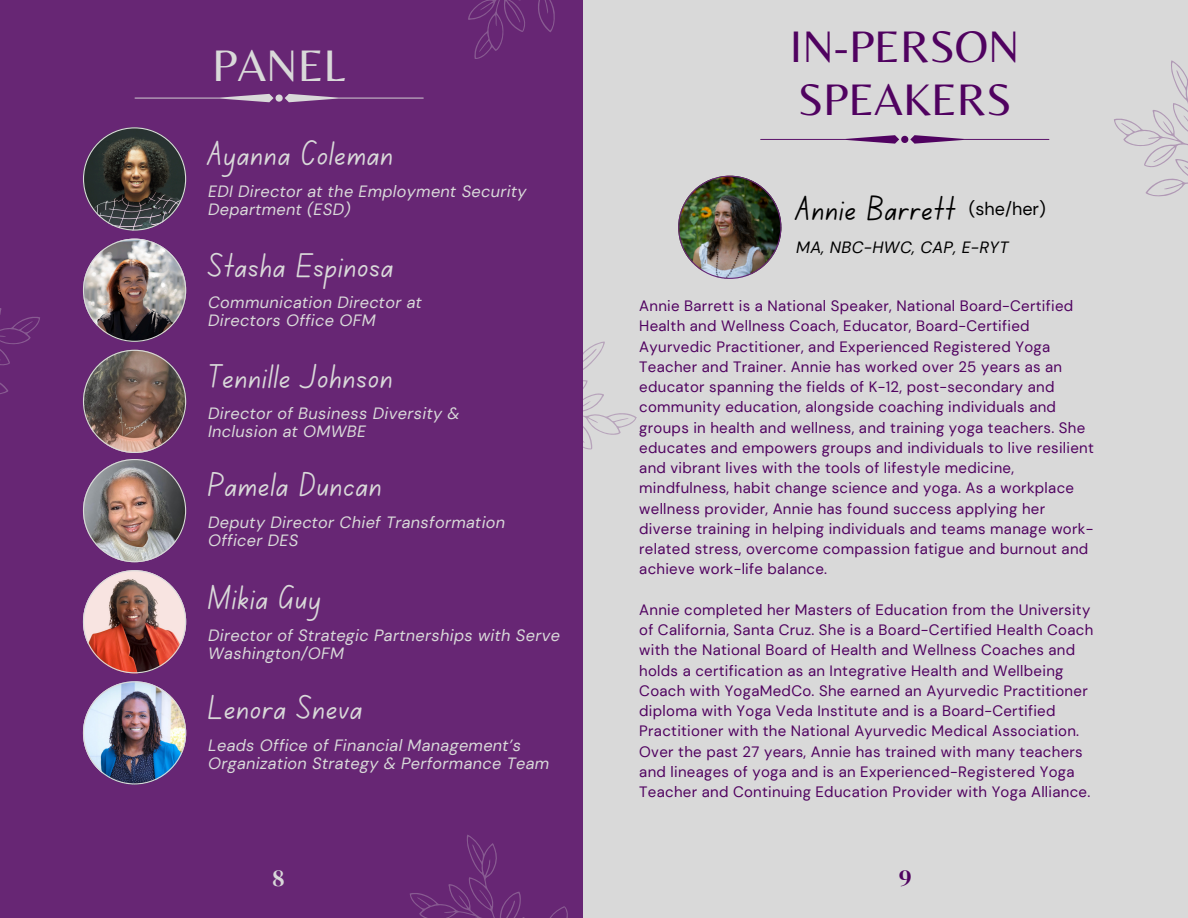
<style>
.page{position:relative;width:1188px;height:918px;background:#d9d9d9}
.page>*{position:absolute;margin:0;border:0;box-sizing:border-box;transform-origin:0 0}
.t1{font:46.05px/52.8px "Belleza";color:#500260}
.t2{font:46.05px "Belleza";color:#d9d9d9}
.t3{font:34.5px "Canva School Font";letter-spacing:.02em;color:#d9d9d9}
.t4{font:34.5px "Canva School Font";letter-spacing:.02em;color:#000}
.t5{font:24px "DM Serif Display";color:#d9d9d9}
.t6{font:24px "DM Serif Display";color:#500260}
.t7{font:18px "DM Sans";color:#000}
.t8{font:italic 16.35px/18px "DM Sans";letter-spacing:.02em;color:#d9d9d9}
.t9{font:italic 16.35px "DM Sans";letter-spacing:.02em;color:#000}
.t10{font:15px/20.2px "DM Sans";letter-spacing:.02em;color:#500260}
</style>
<div class="page">
<div style="left:0;top:0;width:582px;height:918px;background:#672674"></div>
<svg style="left:410px;top:835px;width:158px;height:83px"></svg>
<svg style="left:0;top:308px;width:40px;height:86px"></svg>
<svg style="left:468px;top:0;width:115px;height:66px"></svg>
<svg style="left:582px;top:299px;width:55px;height:219px"></svg>
<svg style="left:1114px;top:60px;width:74px;height:137px"></svg>
<img style="left:678px;top:176px;width:103px;height:103px">
<svg style="left:760px;top:135px;width:289px;height:9px"></svg>
<svg style="left:135px;top:94px;width:289px;height:8px"></svg>
<svg style="left:83px;top:127px;width:103px;height:104px"></svg>
<img style="left:83px;top:239px;width:103px;height:103px">
<svg style="left:83px;top:350px;width:103px;height:103px"></svg>
<img style="left:83px;top:459px;width:103px;height:103px">
<img style="left:83px;top:570px;width:103px;height:103px">
<img style="left:83px;top:681px;width:103px;height:104px">
<p class="t2" style="left:212px;top:39px;width:135px">PANEL</p>
<h2 class="t3" style="left:208px;top:139px;width:187px">Ayanna Coleman</h2>
<h2 class="t8" style="left:208px;top:182px;width:320px">EDI Director at the Employment Security<br>Department (ESD)</h2>
<h2 class="t3" style="left:208px;top:250px;width:187px">Stasha Espinosa</h2>
<h2 class="t8" style="left:208px;top:293px;width:215px">Communication Director at<br>Directors Office OFM</h2>
<p class="t3" style="left:208px;top:361px;width:186px">Tennille Johnson</p>
<p class="t8" style="left:208px;top:405px;width:253px">Director of Business Diversity &amp;<br>Inclusion at OMWBE</p>
<h1 class="t3" style="left:208px;top:470px;width:175px">Pamela Duncan</h1>
<h1 class="t8" style="left:208px;top:513px;width:299px">Deputy Director Chief Transformation<br>Officer DES</h1>
<h2 class="t3" style="left:208px;top:583px;width:114px">Mikia Guy</h2>
<h2 class="t8" style="left:208px;top:626px;width:353px">Director of Strategic Partnerships with Serve<br>Washington/OFM</h2>
<h2 class="t3" style="left:208px;top:693px;width:156px">Lenora Sneva</h2>
<h2 class="t8" style="left:208px;top:736px;width:343px">Leads Office of Financial Management’s<br>Organization Strategy &amp; Performance Team</h2>
<p class="t1" style="left:790px;top:19px;width:231px">IN-PERSON<br>SPEAKERS</p>
<p class="t4" style="left:796px;top:193px;width:160px">Annie Barrett</p>
<p class="t9" style="left:796px;top:237px;width:214px">MA, NBC-HWC, CAP, E-RYT</p>
<p class="t7" style="left:969px;top:197px;width:78px">(she/her)</p>
<p class="t10" style="left:639px;top:296px;width:456px">Annie Barrett is a National Speaker, National Board-Certified Health and Wellness Coach, Educator, Board-Certified Ayurvedic Practitioner, and Experienced Registered Yoga Teacher and Trainer. Annie has worked over 25 years as an educator spanning the fields of K-12, post-secondary and community education, alongside coaching individuals and groups in health and wellness, and training yoga teachers. She educates and empowers groups and individuals to live resilient and vibrant lives with the tools of lifestyle medicine, mindfulness, habit change science and yoga. As a workplace wellness provider, Annie has found success applying her diverse training in helping individuals and teams manage work&shy;related stress, overcome compassion fatigue and burnout and achieve work-life balance.</p>
<p class="t10" style="left:639px;top:600px;width:456px">Annie completed her Masters of Education from the University of California, Santa Cruz. She is a Board-Certified Health Coach with the National Board of Health and Wellness Coaches and holds a certification as an Integrative Health and Wellbeing Coach with YogaMedCo. She earned an Ayurvedic Practitioner diploma with Yoga Veda Institute and is a Board-Certified Practitioner with the National Ayurvedic Medical Association.<br>Over the past 27 years, Annie has trained with many teachers and lineages of yoga and is an Experienced-Registered Yoga Teacher and Continuing Education Provider with Yoga Alliance.</p>
<p class="t5" style="left:273px;top:861px;width:14px">8</p>
<h1 class="t6" style="left:899px;top:861px;width:14px">9</h1>
</div>
